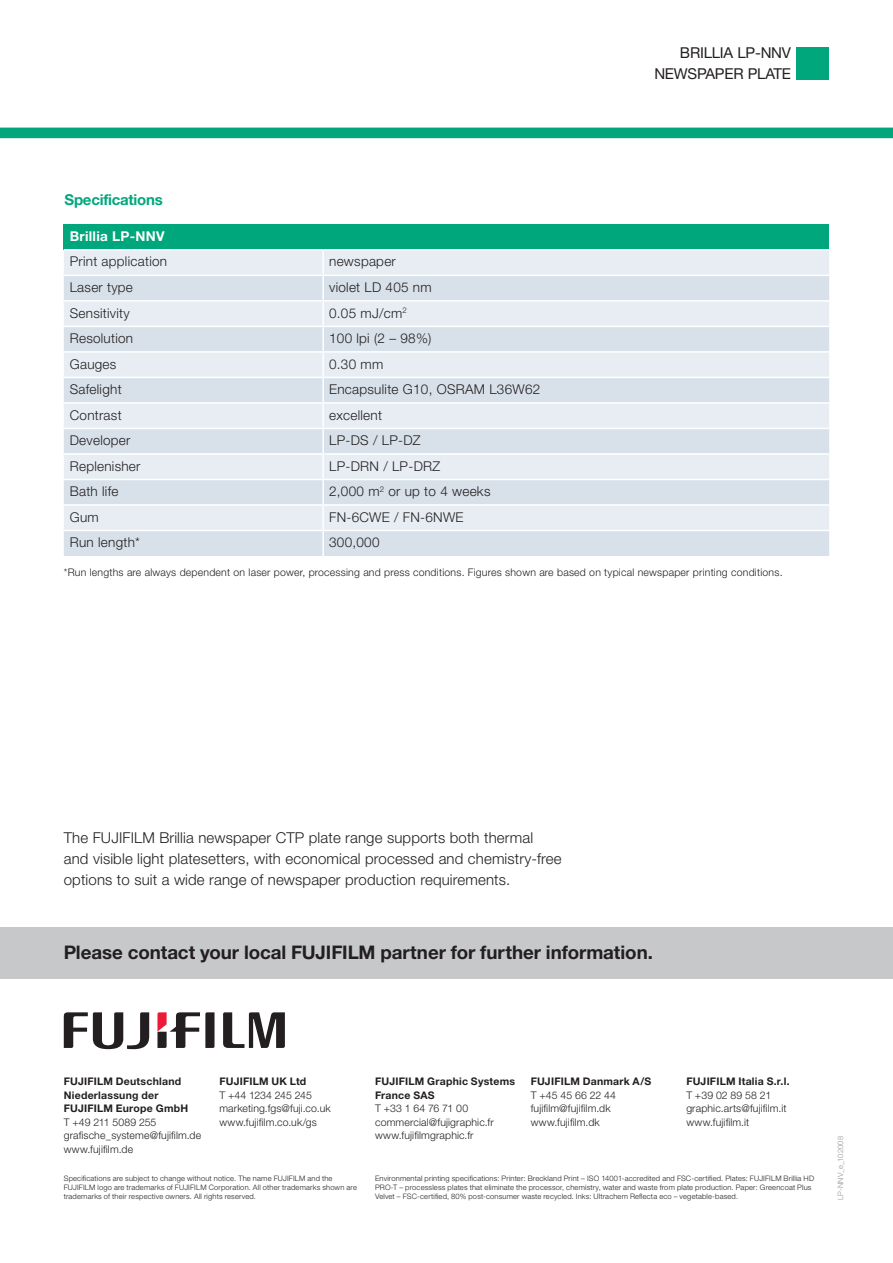
<style>
.page{position:relative;width:893px;height:1263px;background:#fff}
.page>*{position:absolute;margin:0;border:0;box-sizing:border-box;transform-origin:0 0}
.t1{font:700 18.75px "Helvetica Neue";letter-spacing:-.005em;color:#231f20}
.t2{font:300 15px/21px "Helvetica Neue";letter-spacing:.01em;color:#231f20}
.t3{font:15px/21.5px "Helvetica Neue";letter-spacing:-.015em;color:#231f20;text-align:right}
.t4{font:700 15px "Helvetica Neue";letter-spacing:-.015em;color:#00a77c}
.t5{font:300 13.5px "Helvetica Neue";letter-spacing:.02em;color:#231f20}
.t6{font:700 13.5px "Helvetica Neue";letter-spacing:.02em;color:#fff}
.t7{font:300 10.5px/13.5px "Helvetica Neue";letter-spacing:.015em;color:#231f20}
.t8{font:700 10.5px/13.5px "Helvetica Neue";letter-spacing:.02em;color:#231f20}
.t9{font:300 7.5px/9px "Helvetica Neue";letter-spacing:.025em;color:#231f20}
.t10{font:300 7.5px "Helvetica Neue";letter-spacing:.025em;color:#939598}
</style>
<div class="page">
<div style="left:0;top:128px;width:893px;height:10px;background:#00a77c"></div>
<div style="left:796px;top:47px;width:33px;height:33px;background:#00a77c"></div>
<svg style="left:223px;top:1012px;width:62px;height:36px"></svg>
<svg style="left:64px;top:1012px;width:85px;height:37px"></svg>
<svg style="left:157px;top:1012px;width:58px;height:36px"></svg>
<div style="left:0;top:927px;width:893px;height:51px;background:#c7c8ca"></div>
<div style="left:64px;top:224px;width:765px;height:26px;background:#00a77c"></div>
<div style="left:64px;top:251px;width:765px;height:24px;background:#e7edf2"></div>
<svg style="left:64px;top:276px;width:765px;height:280px;background:#dfe6ed"></svg>
<hr style="left:64px;top:249px;width:259px;height:2px;background:#fff">
<hr style="left:323px;top:249px;width:506px;height:2px;background:#fff">
<hr style="left:322px;top:251px;width:2px;height:24px;background:#fff">
<hr style="left:322px;top:276px;width:2px;height:24px;background:#fff">
<hr style="left:64px;top:300px;width:259px;height:2px;background:#fff">
<hr style="left:323px;top:300px;width:506px;height:2px;background:#fff">
<hr style="left:322px;top:302px;width:2px;height:24px;background:#fff">
<hr style="left:64px;top:326px;width:259px;height:1px;background:#fff">
<hr style="left:323px;top:326px;width:506px;height:1px;background:#fff">
<hr style="left:322px;top:327px;width:2px;height:24px;background:#fff">
<hr style="left:64px;top:351px;width:259px;height:2px;background:#fff">
<hr style="left:323px;top:351px;width:506px;height:2px;background:#fff">
<hr style="left:322px;top:353px;width:2px;height:24px;background:#fff">
<hr style="left:64px;top:377px;width:259px;height:1px;background:#fff">
<hr style="left:323px;top:377px;width:506px;height:1px;background:#fff">
<hr style="left:322px;top:378px;width:2px;height:24px;background:#fff">
<hr style="left:64px;top:402px;width:259px;height:2px;background:#fff">
<hr style="left:323px;top:402px;width:506px;height:2px;background:#fff">
<hr style="left:322px;top:404px;width:2px;height:24px;background:#fff">
<hr style="left:64px;top:428px;width:259px;height:1px;background:#fff">
<hr style="left:323px;top:428px;width:506px;height:1px;background:#fff">
<hr style="left:322px;top:429px;width:2px;height:24px;background:#fff">
<hr style="left:64px;top:453px;width:259px;height:2px;background:#fff">
<hr style="left:323px;top:453px;width:506px;height:2px;background:#fff">
<hr style="left:322px;top:455px;width:2px;height:24px;background:#fff">
<hr style="left:64px;top:479px;width:259px;height:1px;background:#fff">
<hr style="left:323px;top:479px;width:506px;height:1px;background:#fff">
<hr style="left:322px;top:480px;width:2px;height:24px;background:#fff">
<hr style="left:64px;top:504px;width:259px;height:2px;background:#fff">
<hr style="left:323px;top:504px;width:506px;height:2px;background:#fff">
<hr style="left:322px;top:506px;width:2px;height:24px;background:#fff">
<hr style="left:64px;top:530px;width:259px;height:1px;background:#fff">
<hr style="left:323px;top:530px;width:506px;height:1px;background:#fff">
<hr style="left:322px;top:531px;width:2px;height:25px;background:#fff">
<h2 class="t4" style="left:65px;top:190px;width:100px">Specifications</h2>
<h3 class="t6" style="left:70px;top:228px;width:96px">Brillia LP-NNV</h3>
<h3 class="t5" style="left:70px;top:253px;width:99px">Print application</h3>
<h3 class="t5" style="left:329px;top:253px;width:68px">newspaper</h3>
<h3 class="t5" style="left:70px;top:279px;width:65px">Laser type</h3>
<h3 class="t5" style="left:329px;top:279px;width:104px">violet LD 405 nm</h3>
<h3 class="t5" style="left:70px;top:304px;width:61px">Sensitivity</h3>
<h3 class="t5" style="left:329px;top:304px;width:79px">0.05 mJ/cm<sup>2</sup></h3>
<h3 class="t5" style="left:70px;top:330px;width:65px">Resolution</h3>
<h3 class="t5" style="left:329px;top:330px;width:104px">100 lpi (2 – 98%)</h3>
<h3 class="t5" style="left:70px;top:355px;width:48px">Gauges</h3>
<h3 class="t5" style="left:329px;top:355px;width:56px">0.30 mm</h3>
<h3 class="t5" style="left:70px;top:381px;width:53px">Safelight</h3>
<h3 class="t5" style="left:329px;top:381px;width:213px">Encapsulite G10, OSRAM L36W62</h3>
<h3 class="t5" style="left:70px;top:406px;width:53px">Contrast</h3>
<h3 class="t5" style="left:329px;top:406px;width:54px">excellent</h3>
<h3 class="t5" style="left:70px;top:432px;width:62px">Developer</h3>
<h3 class="t5" style="left:329px;top:432px;width:93px">LP-DS / LP-DZ</h3>
<h3 class="t5" style="left:70px;top:457px;width:72px">Replenisher</h3>
<h3 class="t5" style="left:329px;top:457px;width:113px">LP-DRN / LP-DRZ</h3>
<h3 class="t5" style="left:70px;top:483px;width:50px">Bath life</h3>
<h3 class="t5" style="left:329px;top:483px;width:163px">2,000 m<sup>2</sup> or up to 4 weeks</h3>
<h3 class="t5" style="left:70px;top:509px;width:31px">Gum</h3>
<h3 class="t5" style="left:329px;top:509px;width:136px">FN-6CWE / FN-6NWE</h3>
<h3 class="t5" style="left:70px;top:534px;width:72px">Run length*</h3>
<h3 class="t5" style="left:329px;top:534px;width:52px">300,000</h3>
<h2 class="t3" style="left:654px;top:41px;width:138px">BRILLIA LP-NNV<br>NEWSPAPER PLATE</h2>
<h3 class="t7" style="left:64px;top:566px;width:720px">*Run lengths are always dependent on laser power, processing and press conditions. Figures shown are based on typical newspaper printing conditions.</h3>
<h2 class="t2" style="left:64px;top:827px;width:499px">The FUJIFILM Brillia newspaper CTP plate range supports both thermal and visible light platesetters, with economical processed and chemistry-free options to suit a wide range of newspaper production requirements.</h2>
<h1 class="t1" style="left:64px;top:941px;width:591px">Please contact your local FUJIFILM partner for further information.</h1>
<h3 class="t8" style="left:64px;top:1074px;width:126px">FUJIFILM Deutschland<br>Niederlassung der<br>FUJIFILM Europe GmbH</h3>
<h3 class="t7" style="left:64px;top:1115px;width:139px">T +49 211 5089 255 grafische_systeme@fujifilm.de www.fujifilm.de</h3>
<h3 class="t8" style="left:219px;top:1074px;width:88px">FUJIFILM UK Ltd</h3>
<h3 class="t7" style="left:219px;top:1088px;width:113px">T +44 1234 245 245 marketing.fgs@fuji.co.uk www.fujifilm.co.uk/gs</h3>
<h3 class="t8" style="left:375px;top:1074px;width:142px">FUJIFILM Graphic Systems<br>France SAS</h3>
<h3 class="t7" style="left:375px;top:1101px;width:120px">T +33 1 64 76 71 00 commercial@fujigraphic.fr www.fujifilmgraphic.fr</h3>
<h3 class="t8" style="left:531px;top:1074px;width:122px">FUJIFILM Danmark A/S</h3>
<h3 class="t7" style="left:531px;top:1088px;width:87px">T +45 45 66 22 44 fujifilm@fujifilm.dk www.fujifilm.dk</h3>
<h3 class="t8" style="left:686px;top:1074px;width:105px">FUJIFILM Italia S.r.l.</h3>
<h3 class="t7" style="left:686px;top:1088px;width:102px">T +39 02 89 58 21 graphic.arts@fujifilm.it www.fujifilm.it</h3>
<p class="t9" style="left:64px;top:1174px;width:295px">Specifications are subject to change without notice. The name FUJIFILM and the<br>FUJIFILM logo are trademarks of FUJIFILM Corporation. All other trademarks shown are trademarks of their respective owners. All rights reserved.</p>
<p class="t9" style="left:375px;top:1174px;width:441px">Environmental printing specifications: Printer: Breckland Print – ISO 14001-accredited and FSC-certified. Plates: FUJIFILM Brillia HD<br>PRO-T – processless plates that eliminate the processor, chemistry, water and waste from plate production. Paper: Greencoat Plus<br>Velvet – FSC-certified, 80% post-consumer waste recycled. Inks: Ultrachem Reflecta eco – vegetable-based.</p>
<p class="t10" style="left:836px;top:1200px;width:65px;rotate:-90deg">LP-NNV_e_102008</p>
</div>
